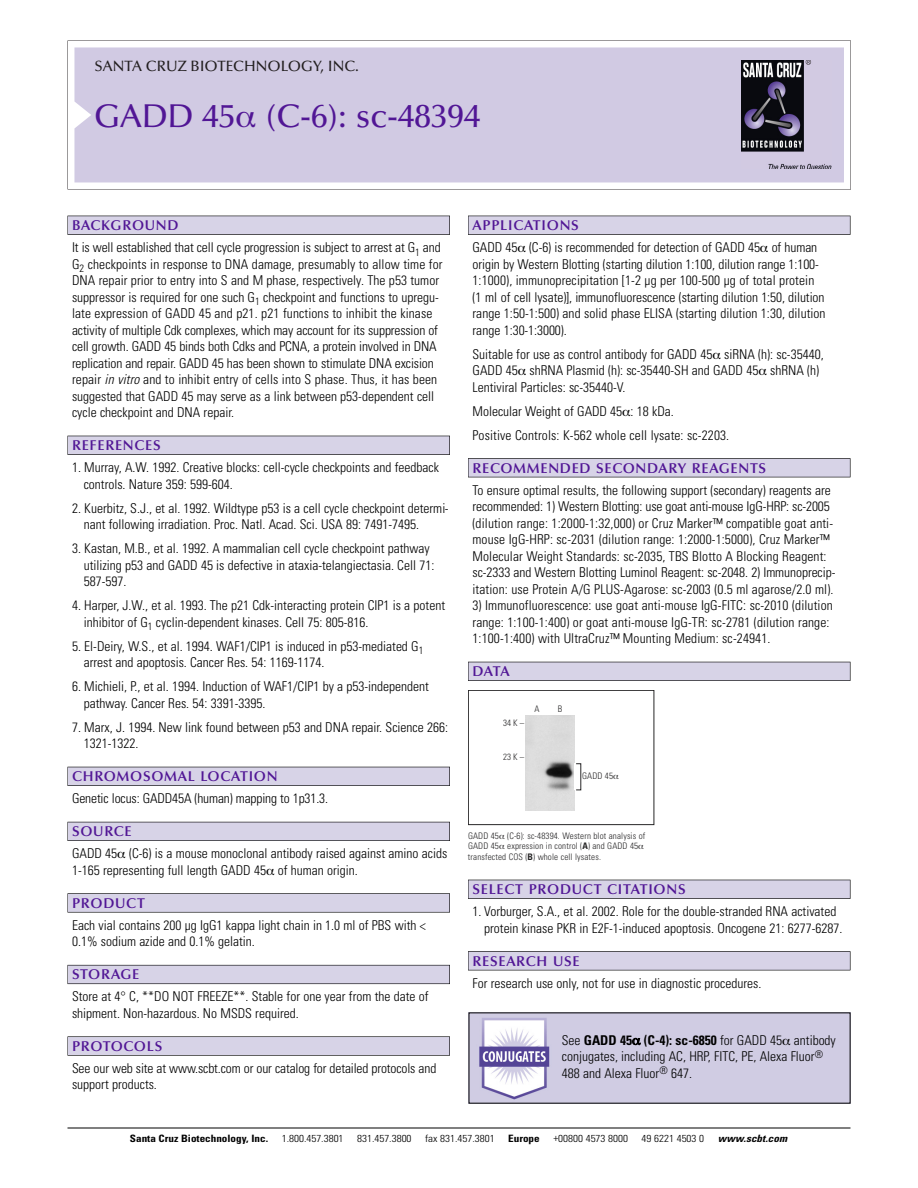
<style>
.page{position:relative;width:918px;height:1188px;background:#fff}
.page>*{position:absolute;margin:0;border:0;box-sizing:border-box;transform-origin:0 0}
.t1{font:500 33px "Optima";color:#511695}
.t2{font:500 15px "Optima";color:#231f20}
.t3{font:600 14.25px "Optima";letter-spacing:.05em;color:#511695}
.t4{font:300 condensed 13.5px/16.5px "Univers";color:#000}
.t5{font:300 condensed 10.2px "Univers";color:#000;scale:1.1 1}
.t6{font:700 condensed 10.2px "Univers";color:#000;scale:1.1 1}
.t7{font:italic 700 condensed 10.2px "Univers";letter-spacing:.005em;color:#000;scale:1.1 1}
.t8{font:9px/10.5px "Univers Condensed Light+YTINEK";letter-spacing:.015em;color:#272627}
.s1{font-style:italic}
.s2{font-family:"Univers Condensed Bold+SVTMGT"}
.s3{font-weight:700}
</style>
<div class="page">
<svg style="left:68px;top:40px;width:783px;height:149px"></svg>
<div style="left:74px;top:47px;width:770px;height:135px;background:#d1cae3"></div>
<img style="left:741px;top:60px;width:90px;height:108px">
<div style="left:68px;top:216px;width:382px;height:19px;background:#525155"></div>
<div style="left:68px;top:216px;width:381px;height:18px;background:#d7d3e7"></div>
<div style="left:68px;top:436px;width:382px;height:19px;background:#515055"></div>
<div style="left:68px;top:436px;width:381px;height:18px;background:#d7d3e7"></div>
<div style="left:68px;top:767px;width:382px;height:19px;background:#525158"></div>
<div style="left:68px;top:767px;width:381px;height:18px;background:#d7d3e7"></div>
<div style="left:68px;top:822px;width:382px;height:19px;background:#54535a"></div>
<div style="left:68px;top:822px;width:381px;height:18px;background:#d7d3e7"></div>
<svg style="left:68px;top:893px;width:382px;height:20px"></svg>
<div style="left:68px;top:894px;width:381px;height:18px;background:#d7d3e7"></div>
<div style="left:68px;top:965px;width:382px;height:19px;background:#66646e"></div>
<div style="left:68px;top:965px;width:381px;height:18px;background:#d7d3e7"></div>
<div style="left:68px;top:1036px;width:382px;height:20px;background:#616161"></div>
<div style="left:68px;top:1037px;width:381px;height:18px;background:#d7d3e7"></div>
<div style="left:468px;top:216px;width:382px;height:19px;background:#525155"></div>
<div style="left:468px;top:216px;width:382px;height:18px;background:#d7d3e7"></div>
<div style="left:468px;top:458px;width:382px;height:19px;background:#525155"></div>
<div style="left:468px;top:459px;width:382px;height:18px;background:#d7d3e7"></div>
<div style="left:468px;top:662px;width:382px;height:19px;background:#525158"></div>
<div style="left:468px;top:662px;width:382px;height:18px;background:#d7d3e7"></div>
<div style="left:468px;top:880px;width:382px;height:19px;background:#515055"></div>
<div style="left:468px;top:880px;width:382px;height:18px;background:#d7d3e7"></div>
<div style="left:468px;top:951px;width:382px;height:19px;background:#545357"></div>
<div style="left:468px;top:952px;width:382px;height:18px;background:#d7d3e7"></div>
<hr style="left:68px;top:1128px;width:782px;height:1px;background:#000">
<div style="left:468px;top:690px;width:186px;height:135px;border:1px solid #272627"></div>
<img style="left:525px;top:715px;width:49px;height:95px">
<img style="left:471px;top:1014px;width:377px;height:88px">
<svg style="left:237px;top:112px;width:18px;height:16px"></svg>
<svg style="left:633px;top:1038px;width:7px;height:7px"></svg>
<svg style="left:783px;top:1038px;width:7px;height:7px"></svg>
<p class="t2" style="left:94px;top:61px;width:266px">SANTA CRUZ BIOTECHNOLOGY, INC.</p>
<h1 class="t1" style="left:94px;top:103px;width:388px">GADD 45 (C-6): sc-48394</h1>
<p class="t3" style="left:72px;top:219px;width:108px">BACKGROUND</p>
<p class="t4" style="left:72px;top:240px;width:372px">It is well established that cell cycle progression is subject to arrest at G<sub>1</sub> and G<sub>2</sub> checkpoints in response to DNA damage, presumably to allow time for DNA repair prior to entry into S and M phase, respectively. The p53 tumor suppressor is required for one such G<sub>1</sub> checkpoint and functions to upregu&shy;late expression of GADD 45 and p21. p21 functions to inhibit the kinase activity of multiple Cdk complexes, which may account for its suppression of cell growth. GADD 45 binds both Cdks and PCNA, a protein involved in DNA replication and repair. GADD 45 has been shown to stimulate DNA excision repair <span class="s1">in vitro</span> and to inhibit entry of cells into S phase. Thus, it has been suggested that GADD 45 may serve as a link between p53-dependent cell cycle checkpoint and DNA repair.</p>
<p class="t3" style="left:72px;top:440px;width:90px">REFERENCES</p>
<p class="t4" style="left:84px;top:460px;width:357px;text-indent:-12px">1. Murray, A.W. 1992. Creative blocks: cell-cycle checkpoints and feedback controls. Nature 359: 599-604.</p>
<p class="t4" style="left:84px;top:501px;width:366px;text-indent:-12px">2. Kuerbitz, S.J., et al. 1992. Wildtype p53 is a cell cycle checkpoint determi&shy;nant following irradiation. Proc. Natl. Acad. Sci. USA 89: 7491-7495.</p>
<p class="t4" style="left:84px;top:541px;width:352px;text-indent:-12px">3. Kastan, M.B., et al. 1992. A mammalian cell cycle checkpoint pathway utilizing p53 and GADD 45 is defective in ataxia-telangiectasia. Cell 71:<br>587-597.</p>
<p class="t4" style="left:84px;top:598px;width:363px;text-indent:-12px">4. Harper, J.W., et al. 1993. The p21 Cdk-interacting protein CIP1 is a potent inhibitor of G<sub>1</sub> cyclin-dependent kinases. Cell 75: 805-816.</p>
<p class="t4" style="left:84px;top:639px;width:341px;text-indent:-12px">5. El-Deiry, W.S., et al. 1994. WAF1/CIP1 is induced in p53-mediated G<sub>1 </sub>arrest and apoptosis. Cancer Res. 54: 1169-1174.</p>
<p class="t4" style="left:84px;top:679px;width:347px;text-indent:-12px">6. Michieli, P., et al. 1994. Induction of WAF1/CIP1 by a p53-independent pathway. Cancer Res. 54: 3391-3395.</p>
<p class="t4" style="left:84px;top:720px;width:366px;text-indent:-12px">7. Marx, J. 1994. New link found between p53 and DNA repair. Science 266:<br>1321-1322.</p>
<p class="t3" style="left:72px;top:771px;width:207px">CHROMOSOMAL LOCATION</p>
<p class="t4" style="left:72px;top:791px;width:258px">Genetic locus: GADD45A (human) mapping to 1p31.3.</p>
<p class="t3" style="left:72px;top:826px;width:61px">SOURCE</p>
<p class="t4" style="left:72px;top:846px;width:377px">GADD 45 (C-6) is a mouse monoclonal antibody raised against amino acids<br>1-165 representing full length GADD 45 of human origin.</p>
<p class="t3" style="left:72px;top:897px;width:74px">PRODUCT</p>
<p class="t4" style="left:72px;top:918px;width:355px">Each vial contains 200 µg IgG1 kappa light chain in 1.0 ml of PBS with &lt;<br>0.1% sodium azide and 0.1% gelatin.</p>
<p class="t3" style="left:72px;top:969px;width:69px">STORAGE</p>
<p class="t4" style="left:72px;top:989px;width:358px">Store at 4° C, **DO NOT FREEZE**. Stable for one year from the date of shipment. Non-hazardous. No MSDS required.</p>
<p class="t3" style="left:72px;top:1040px;width:92px">PROTOCOLS</p>
<p class="t4" style="left:72px;top:1061px;width:366px">See our web site at www.scbt.com or our catalog for detailed protocols and support products.</p>
<p class="t3" style="left:473px;top:219px;width:108px">APPLICATIONS</p>
<p class="t4" style="left:473px;top:240px;width:355px">GADD 45 (C-6) is recommended for detection of GADD 45 of human origin by Western Blotting (starting dilution 1:100, dilution range 1:100- 1:1000), immunoprecipitation [1-2 µg per 100-500 µg of total protein (1 ml of cell lysate)], immunofluorescence (starting dilution 1:50, dilution range 1:50-1:500) and solid phase ELISA (starting dilution 1:30, dilution range 1:30-1:3000).</p>
<p class="t4" style="left:473px;top:347px;width:353px">Suitable for use as control antibody for GADD 45 siRNA (h): sc-35440,<br>GADD 45 shRNA Plasmid (h): sc-35440-SH and GADD 45 shRNA (h)<br>Lentiviral Particles: sc-35440-V.</p>
<p class="t4" style="left:473px;top:400px;width:258px;line-height:24px">Molecular Weight of GADD 45 : 18 kDa.<br>Positive Controls: K-562 whole cell lysate: sc-2203.</p>
<p class="t3" style="left:473px;top:462px;width:295px">RECOMMENDED SECONDARY REAGENTS</p>
<p class="t4" style="left:473px;top:483px;width:364px">To ensure optimal results, the following support (secondary) reagents are recommended: 1) Western Blotting: use goat anti-mouse IgG-HRP: sc-2005 (dilution range: 1:2000-1:32,000) or Cruz Marker™ compatible goat anti&shy;mouse IgG-HRP: sc-2031 (dilution range: 1:2000-1:5000), Cruz Marker™ Molecular Weight Standards: sc-2035, TBS Blotto A Blocking Reagent: sc-2333 and Western Blotting Luminol Reagent: sc-2048. 2) Immunoprecip&shy;itation: use Protein A/G PLUS-Agarose: sc-2003 (0.5 ml agarose/2.0 ml).</p>
<p class="t4" style="left:473px;top:598px;width:362px">3) Immunofluorescence: use goat anti-mouse IgG-FITC: sc-2010 (dilution range: 1:100-1:400) or goat anti-mouse IgG-TR: sc-2781 (dilution range:<br>1:100-1:400) with UltraCruz™ Mounting Medium: sc-24941.</p>
<p class="t3" style="left:473px;top:666px;width:39px">DATA</p>
<p class="t8" style="left:503px;top:719px;width:22px">34K–</p>
<p class="t8" style="left:503px;top:752px;width:22px">23K–</p>
<p class="t8" style="left:534px;top:704px;width:7px">A</p>
<p class="t8" style="left:558px;top:704px;width:6px">B</p>
<p class="t8" style="left:582px;top:771px;width:32px">GADD 45</p>
<p class="t8" style="left:468px;top:831px;width:179px">GADD 45 (C-6): sc-48394. Western blot analysis of<br>GADD 45 expression in control (<span class="s2">A</span>) and GADD 45 transfected COS (<span class="s2">B</span>) whole cell lysates.</p>
<p class="t3" style="left:473px;top:884px;width:215px">SELECT PRODUCT CITATIONS</p>
<p class="t4" style="left:484px;top:904px;width:360px;text-indent:-12px">1. Vorburger, S.A., et al. 2002. Role for the double-stranded RNA activated protein kinase PKR in E2F-1-induced apoptosis. Oncogene 21: 6277-6287.</p>
<p class="t3" style="left:473px;top:955px;width:109px">RESEARCH USE</p>
<p class="t4" style="left:473px;top:976px;width:290px">For research use only, not for use in diagnostic procedures.</p>
<p class="t4" style="left:562px;top:1033px;width:276px">See <span class="s3">GADD 45 (C-4): sc-6850</span> for GADD 45 antibody conjugates, including AC, HRP, FITC, PE, Alexa Fluor<sup>®<br></sup>488 and Alexa Fluor<sup>®</sup> 647.</p>
<p class="t6" style="left:130px;top:1135px;width:127px">Santa Cruz Biotechnology, Inc.</p>
<p class="t5" style="left:282px;top:1135px;width:58px">1.800.457.3801</p>
<p class="t5" style="left:357px;top:1135px;width:51px">831.457.3800</p>
<p class="t5" style="left:425px;top:1135px;width:65px">fax 831.457.3801</p>
<p class="t6" style="left:508px;top:1135px;width:30px">Europe</p>
<p class="t5" style="left:553px;top:1135px;width:69px">+00800 4573 8000</p>
<p class="t5" style="left:642px;top:1135px;width:58px">49 6221 4503 0</p>
<p class="t7" style="left:718px;top:1135px;width:64px">www.scbt.com</p>
</div>
